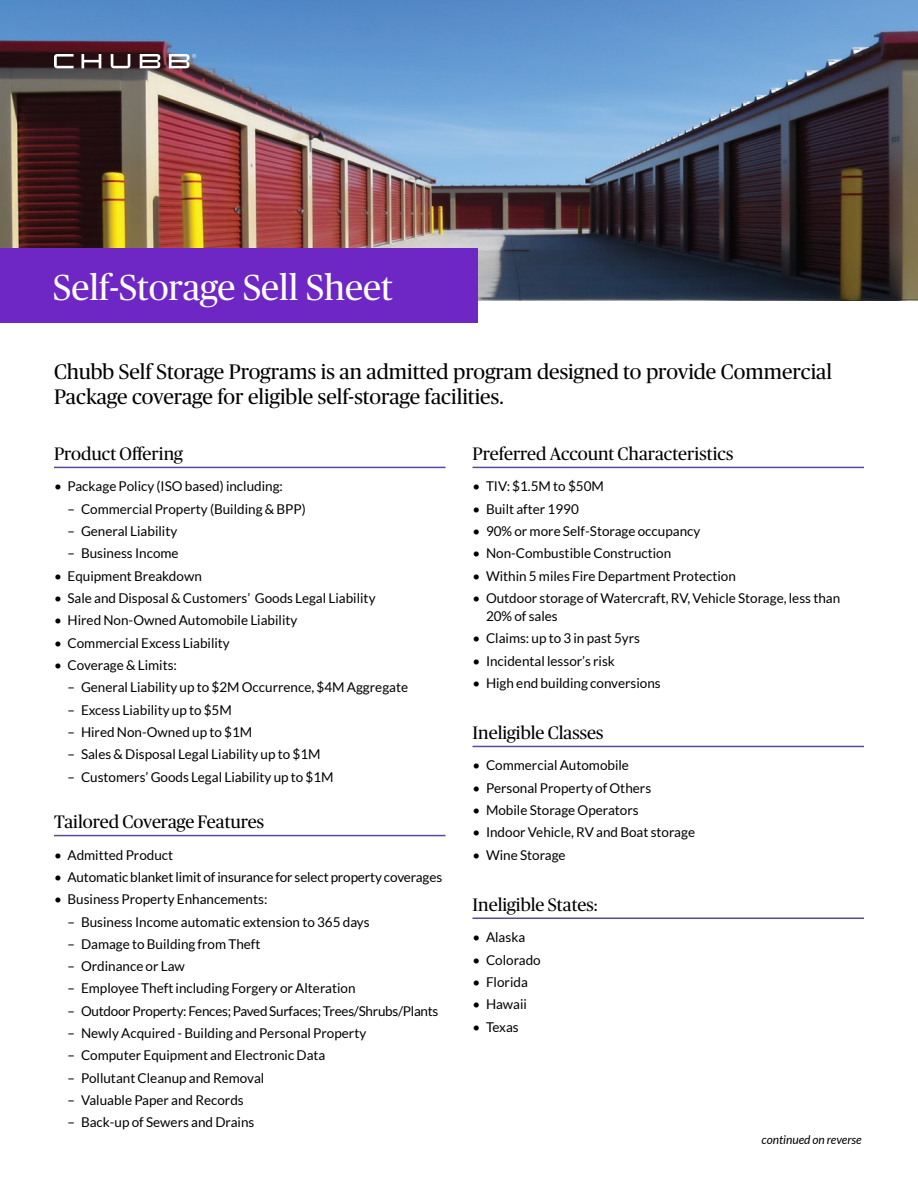
<style>
.page{position:relative;width:918px;height:1188px;background:#fff}
.page>*{position:absolute;margin:0;border:0;box-sizing:border-box;transform-origin:0 0}
.H1_Large_Heading_KO{font:36px "Chubb Publico";color:#fff}
.H1_Heading_Black{font:21px/25.2px "Chubb Publico";color:#000}
.H2_Heading_Purple_Ru{font:18px "Chubb Publico";color:#000}
.t1{font:13.5px/18px "Lato";color:#000}
.t2{font:13.5px "Lato";letter-spacing:-.02em;color:#000}
.Legal_Black{font:italic 12px "Lato";color:#000}
</style>
<div class="page">
<hr style="left:54px;top:467px;width:392px;height:1px;background:#544b9f">
<hr style="left:54px;top:835px;width:392px;height:1px;background:#544b9f">
<img style="left:0;top:0;width:918px;height:300px">
<svg style="left:54px;top:54px;width:142px;height:14px"></svg>
<div style="left:0;top:248px;width:478px;height:74px;background:#6e27c5"></div>
<hr style="left:472px;top:467px;width:392px;height:1px;background:#544b9f">
<hr style="left:472px;top:746px;width:392px;height:1px;background:#544b9f">
<hr style="left:472px;top:918px;width:392px;height:1px;background:#544b9f">
<p class="H1_Large_Heading_KO" style="left:53px;top:263px;width:341px">Self-Storage Sell Sheet</p>
<p class="H1_Heading_Black" style="left:54px;top:358px;width:780px">Chubb Self Storage Programs is an admitted program designed to provide Commercial<br>Package coverage for eligible self-storage facilities.</p>
<p class="H2_Heading_Purple_Ru" style="left:54px;top:441px;width:131px">Product Offering</p>
<p class="t1" style="left:54px;top:477px;width:231px">• Package Policy (ISO based) including:</p>
<p class="t1" style="left:68px;top:500px;width:240px">– Commercial Property (Building &amp; BPP)</p>
<p class="t1" style="left:68px;top:522px;width:111px">– General Liability</p>
<p class="t1" style="left:68px;top:544px;width:113px">– Business Income</p>
<p class="t1" style="left:54px;top:567px;width:149px">• Equipment Breakdown</p>
<p class="t1" style="left:54px;top:589px;width:323px">• Sale and Disposal &amp; Customers’ Goods Legal Liability</p>
<p class="t1" style="left:54px;top:611px;width:245px">• Hired Non-Owned Automobile Liability</p>
<p class="t1" style="left:54px;top:634px;width:177px">• Commercial Excess Liability</p>
<p class="t1" style="left:54px;top:656px;width:125px">• Coverage &amp; Limits:</p>
<p class="t1" style="left:68px;top:678px;width:342px">– General Liability up to $2M Occurrence, $4M Aggregate</p>
<p class="t1" style="left:68px;top:701px;width:166px">– Excess Liability up to $5M</p>
<p class="t1" style="left:68px;top:723px;width:186px">– Hired Non-Owned up to $1M</p>
<p class="t1" style="left:68px;top:745px;width:255px">– Sales &amp; Disposal Legal Liability up to $1M</p>
<p class="t1" style="left:68px;top:768px;width:268px">– Customers’ Goods Legal Liability up to $1M</p>
<p class="H2_Heading_Purple_Ru" style="left:54px;top:809px;width:212px">Tailored Coverage Features</p>
<p class="t1" style="left:54px;top:846px;width:121px">• Admitted Product</p>
<p class="t1" style="left:54px;top:868px;width:390px">• Automatic blanket limit of insurance for select property coverages</p>
<p class="t1" style="left:54px;top:890px;width:215px">• Business Property Enhancements:</p>
<p class="t1" style="left:68px;top:913px;width:304px">– Business Income automatic extension to 365 days</p>
<p class="t1" style="left:68px;top:935px;width:195px">– Damage to Building from Theft</p>
<p class="t1" style="left:68px;top:957px;width:119px">– Ordinance or Law</p>
<p class="t1" style="left:68px;top:980px;width:290px">– Employee Theft including Forgery or Alteration</p>
<p class="t2" style="left:68px;top:1003px;width:372px">– Outdoor Property: Fences; Paved Surfaces; Trees/Shrubs/Plants</p>
<p class="t1" style="left:68px;top:1024px;width:300px">– Newly Acquired - Building and Personal Property</p>
<p class="t1" style="left:68px;top:1046px;width:259px">– Computer Equipment and Electronic Data</p>
<p class="t1" style="left:68px;top:1069px;width:198px">– Pollutant Cleanup and Removal</p>
<p class="t1" style="left:68px;top:1091px;width:178px">– Valuable Paper and Records</p>
<p class="t1" style="left:68px;top:1113px;width:188px">– Back-up of Sewers and Drains</p>
<p class="H2_Heading_Purple_Ru" style="left:472px;top:441px;width:262px">Preferred Account Characteristics</p>
<p class="t1" style="left:472px;top:477px;width:133px">• TIV: $1.5M to $50M</p>
<p class="t1" style="left:472px;top:500px;width:108px">• Built after 1990</p>
<p class="t1" style="left:472px;top:522px;width:229px">• 90% or more Self-Storage occupancy</p>
<p class="t1" style="left:472px;top:544px;width:200px">• Non-Combustible Construction</p>
<p class="t1" style="left:472px;top:567px;width:265px">• Within 5 miles Fire Department Protection</p>
<p class="t1" style="left:486px;top:589px;width:356px;text-indent:-14px">• Outdoor storage of Watercraft, RV, Vehicle Storage, less than<br>20% of sales</p>
<p class="t1" style="left:472px;top:629px;width:169px">• Claims: up to 3 in past 5yrs</p>
<p class="t1" style="left:472px;top:652px;width:144px">• Incidental lessor’s risk</p>
<p class="t1" style="left:472px;top:674px;width:190px">• High end building conversions</p>
<p class="H2_Heading_Purple_Ru" style="left:472px;top:720px;width:132px">Ineligible Classes</p>
<p class="t1" style="left:472px;top:757px;width:158px">• Commercial Automobile</p>
<p class="t1" style="left:472px;top:779px;width:180px">• Personal Property of Others</p>
<p class="t1" style="left:472px;top:801px;width:168px">• Mobile Storage Operators</p>
<p class="t1" style="left:472px;top:823px;width:224px">• Indoor Vehicle, RV and Boat storage</p>
<p class="t1" style="left:472px;top:846px;width:95px">• Wine Storage</p>
<p class="H2_Heading_Purple_Ru" style="left:472px;top:892px;width:127px">Ineligible States:</p>
<p class="t1" style="left:472px;top:928px;width:54px">• Alaska</p>
<p class="t1" style="left:472px;top:951px;width:70px">• Colorado</p>
<p class="t1" style="left:472px;top:973px;width:57px">• Florida</p>
<p class="t1" style="left:472px;top:995px;width:56px">• Hawaii</p>
<p class="t1" style="left:472px;top:1018px;width:48px">• Texas</p>
<p class="Legal_Black" style="left:762px;top:1133px;width:102px">continued on reverse</p>
</div>
